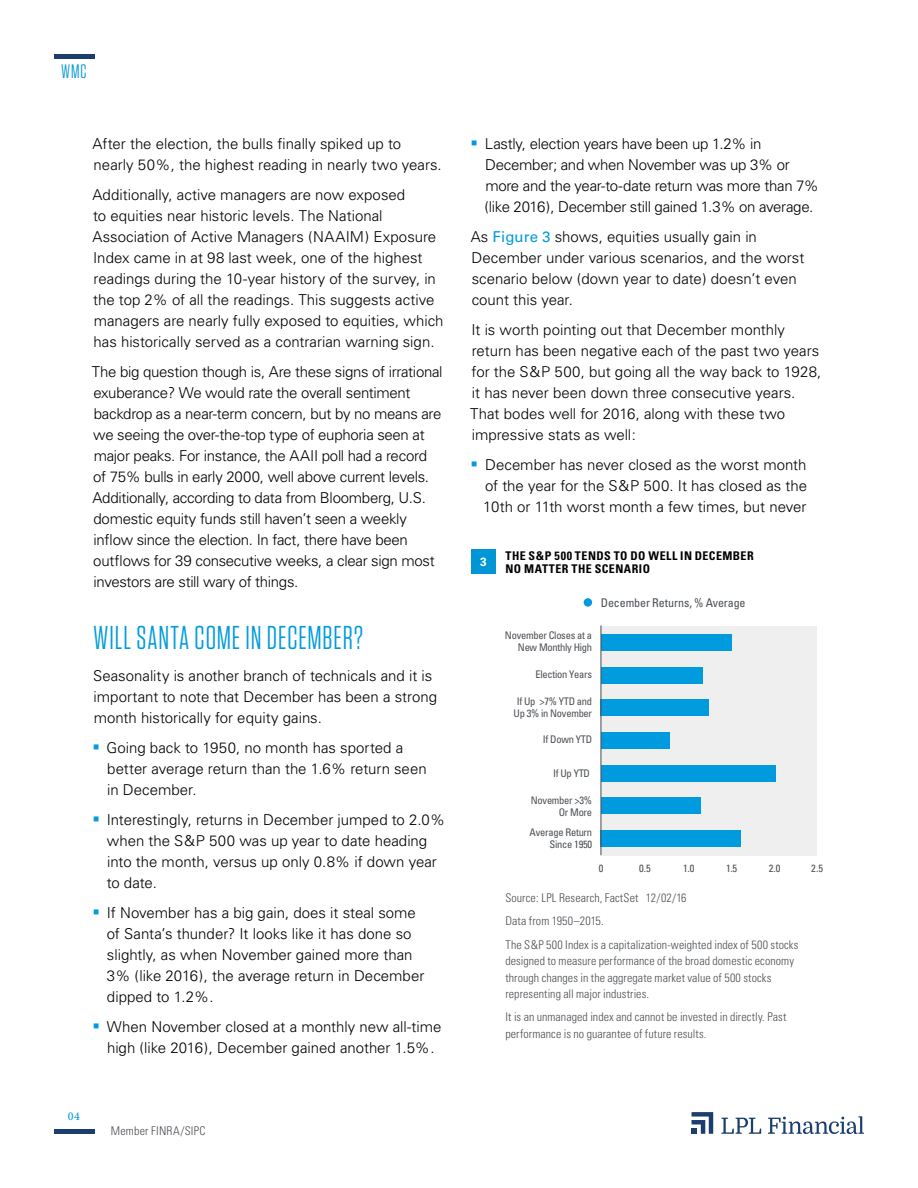
<style>
.page{position:relative;width:918px;height:1188px;background:#fff}
.page>*{position:absolute;margin:0;border:0;box-sizing:border-box;transform-origin:0 0}
.t1{font:33px "Tungsten Narrow";letter-spacing:.03em;color:#009bde}
.t2{font:19.5px "Tungsten Narrow";color:#0098d8}
.t3{font:300 15px/21px "Univers";letter-spacing:-.005em;color:#000}
.t4{font:300 condensed 12px/16.5px "Univers";letter-spacing:.005em;color:#4b4f54}
.t5{font:700 condensed 12px/13.5px "Univers";letter-spacing:.035em;color:#000}
.t6{font:condensed 12px "Univers";letter-spacing:-.01em;color:#4b4f54}
.t7{font:500 12px "Minion Pro";color:#009bde}
.t8{font:700 12px "Univers";color:#fff}
.t9{font:condensed 10.5px/12px "Univers";letter-spacing:-.025em;color:#4b4f54;text-align:right}
.s1{font-weight:400;color:#009bde}
</style>
<div class="page">
<hr style="left:54px;top:1130px;width:40px;height:4px;background:#1b3e6f">
<hr style="left:54px;top:54px;width:40px;height:4px;background:#1b3e6f">
<svg style="left:692px;top:1112px;width:21px;height:22px"></svg>
<svg style="left:721px;top:1118px;width:40px;height:16px"></svg>
<svg style="left:768px;top:1116px;width:96px;height:18px"></svg>
<div style="left:471px;top:550px;width:25px;height:24px;background:#0096d6"></div>
<div style="left:600px;top:626px;width:217px;height:229px;background:#efeff0"></div>
<div style="left:601px;top:634px;width:131px;height:17px;background:#009bde"></div>
<div style="left:601px;top:667px;width:101px;height:17px;background:#009bde"></div>
<div style="left:601px;top:700px;width:108px;height:16px;background:#009bde"></div>
<div style="left:601px;top:732px;width:68px;height:17px;background:#009bde"></div>
<div style="left:601px;top:765px;width:175px;height:17px;background:#009bde"></div>
<div style="left:601px;top:798px;width:99px;height:16px;background:#009bde"></div>
<div style="left:601px;top:830px;width:140px;height:17px;background:#009bde"></div>
<hr style="left:601px;top:625px;width:1px;height:230px;background:#4d4f55">
<div style="left:584px;top:598px;width:8px;height:9px;background:#009bde;border-radius:50%"></div>
<h2 class="t2" style="left:61px;top:62px;width:27px">WMC</h2>
<p class="t3" style="left:92px;top:133px;width:351px">After the election, the bulls finally spiked up to nearly 50%, the highest reading in nearly two years.</p>
<p class="t3" style="left:92px;top:184px;width:353px">Additionally, active managers are now exposed<br>to equities near historic levels. The National Association of Active Managers (NAAIM) Exposure Index came in at 98 last week, one of the highest readings during the 10-year history of the survey, in the top 2% of all the readings. This suggests active managers are nearly fully exposed to equities, which has historically served as a contrarian warning sign.</p>
<p class="t3" style="left:92px;top:361px;width:352px">The big question though is, Are these signs of irrational exuberance? We would rate the overall sentiment backdrop as a near-term concern, but by no means are we seeing the over-the-top type of euphoria seen at major peaks. For instance, the AAII poll had a record<br>of 75% bulls in early 2000, well above current levels.<br>Additionally, according to data from Bloomberg, U.S. domestic equity funds still haven’t seen a weekly inflow since the election. In fact, there have been outflows for 39 consecutive weeks, a clear sign most investors are still wary of things.</p>
<h1 class="t1" style="left:93px;top:622px;width:271px">WILL SANTA COME IN DECEMBER?</h1>
<p class="t3" style="left:93px;top:665px;width:346px">Seasonality is another branch of technicals and it is important to note that December has been a strong month historically for equity gains.</p>
<p class="t3" style="left:107px;top:737px;width:322px">Going back to 1950, no month has sported a better average return than the 1.6% return seen in December.</p>
<p class="t3" style="left:107px;top:809px;width:340px">Interestingly, returns in December jumped to 2.0% when the S&amp;P 500 was up year to date heading into the month, versus up only 0.8% if down year to date.</p>
<p class="t3" style="left:107px;top:902px;width:319px">If November has a big gain, does it steal some of Santa’s thunder? It looks like it has done so slightly, as when November gained more than 3% (like 2016), the average return in December dipped to 1.2%.</p>
<p class="t3" style="left:107px;top:1016px;width:336px">When November closed at a monthly new all-time high (like 2016), December gained another 1.5%.</p>
<p class="t7" style="left:68px;top:1108px;width:14px">04</p>
<p class="t4" style="left:111px;top:1122px;width:96px">Member FINRA/SIPC</p>
<p class="t3" style="left:485px;top:133px;width:336px">Lastly, election years have been up 1.2% in December; and when November was up 3% or more and the year-to-date return was more than 7% (like 2016), December still gained 1.3% on average.</p>
<p class="t3" style="left:471px;top:226px;width:335px">As <span class="s1">Figure 3</span> shows, equities usually gain in December under various scenarios, and the worst scenario below (down year to date) doesn’t even count this year.</p>
<p class="t3" style="left:470px;top:319px;width:353px">It is worth pointing out that December monthly return has been negative each of the past two years for the S&amp;P 500, but going all the way back to 1928, it has never been down three consecutive years.<br>That bodes well for 2016, along with these two impressive stats as well:</p>
<p class="t3" style="left:483px;top:454px;width:325px;text-align:justify">December has never closed as the worst month of the year for the S&amp;P 500. It has closed as the 10th or 11th worst month a few times, but never</p>
<p class="t8" style="left:480px;top:555px;width:8px">3</p>
<p class="t5" style="left:505px;top:549px;width:250px">THE S&amp;P 500 TENDS TO DO WELL IN DECEMBER<br>NO MATTER THE SCENARIO</p>
<p class="t9" style="left:505px;top:629px;width:89px">November Closes at a<br>New Monthly High</p>
<p class="t9" style="left:535px;top:668px;width:58px">Election Years</p>
<p class="t9" style="left:514px;top:695px;width:80px;text-align:center">If Up &gt;7% YTD and<br>Up 3% in November</p>
<p class="t9" style="left:543px;top:733px;width:51px">If Down YTD</p>
<p class="t6" style="left:601px;top:595px;width:146px">December Returns, % Average</p>
<p class="t9" style="left:553px;top:768px;width:38px">If Up YTD</p>
<p class="t9" style="left:531px;top:794px;width:63px">November &gt;3%<br>Or More</p>
<p class="t9" style="left:530px;top:826px;width:64px">Average Return<br>Since 1950</p>
<p class="t9" style="left:599px;top:862px;width:6px">0</p>
<p class="t9" style="left:639px;top:862px;width:13px">0.5</p>
<p class="t9" style="left:683px;top:862px;width:13px">1.0</p>
<p class="t9" style="left:726px;top:862px;width:13px">1.5</p>
<p class="t9" style="left:769px;top:862px;width:13px">2.0</p>
<p class="t9" style="left:811px;top:862px;width:13px">2.5</p>
<p class="t4" style="left:505px;top:886px;width:295px;line-height:23.2px">Source: LPL Research, FactSet 12/02/16<br>Data from 1950–2015.<br>The S&amp;P 500 Index is a capitalization-weighted index of 500 stocks</p>
<p class="t4" style="left:505px;top:953px;width:290px">designed to measure performance of the broad domestic economy through changes in the aggregate market value of 500 stocks representing all major industries.</p>
<p class="t4" style="left:505px;top:1009px;width:282px">It is an unmanaged index and cannot be invested in directly. Past performance is no guarantee of future results.</p>
</div>
